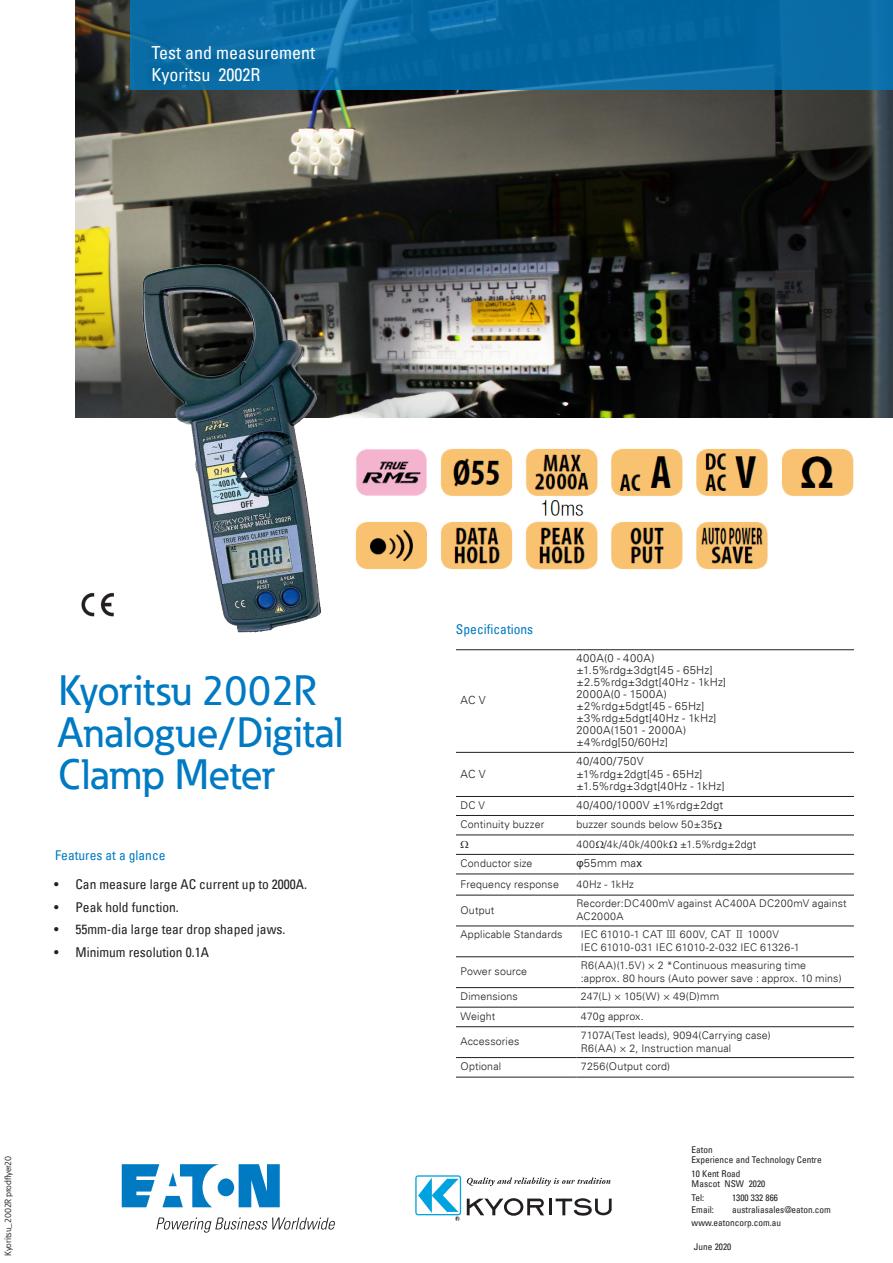
<style>
.page{position:relative;width:893px;height:1263px;background:#fff}
.page>*{position:absolute;margin:0;border:0;box-sizing:border-box;transform-origin:0 0}
.t1{font:500 42px/42px "Eaton";color:#007ac2}
._01_Headline___ADJ_C{font:condensed 18px "Univers Com 57";color:#fff}
._00_Product{font:condensed 18px "Univers Com 57";color:#fff}
.t2{font:condensed 13.5px "Univers Com 57";color:#231f20}
.t3{font:condensed 13.5px "Univers Com 57";color:#007ac2}
.Table_side_title_sta{font:300 11.25px "Univers LT";letter-spacing:.02em;color:#231f20}
.Table_side_title_sta-2{font:300 11.25px "Univers LT";letter-spacing:.045em;color:#231f20}
.Table_side_title_sta-3{font:300 11.25px "Univers LT";letter-spacing:.04em;color:#231f20}
.Table_side_title_sta-4{font:300 10.65px/12.8px "Univers LT";letter-spacing:.015em;color:#231f20}
.t4{font:condensed 9.3px/10.5px "Univers Com 57";color:#231f20}
.t5{font:9px "Eaton";letter-spacing:-.015em;color:#231f20}
.s1{font-family:"Arial";font-weight:400}
.s2{font-family:"Adobe Myungjo Std";font-weight:500}
</style>
<div class="page">
<svg style="left:415px;top:1175px;width:46px;height:40px"></svg>
<svg style="left:417px;top:1177px;width:43px;height:44px"></svg>
<svg style="left:467px;top:1177px;width:144px;height:9px"></svg>
<svg style="left:467px;top:1198px;width:145px;height:18px"></svg>
<svg style="left:122px;top:1164px;width:158px;height:43px"></svg>
<svg style="left:156px;top:1217px;width:178px;height:15px"></svg>
<img style="left:75px;top:0;width:818px;height:418px">
<hr style="left:456px;top:649px;width:116px;height:1px;background:#231f20">
<hr style="left:576px;top:649px;width:278px;height:1px;background:#231f20">
<hr style="left:456px;top:752px;width:116px;height:1px;background:#231f20">
<hr style="left:576px;top:752px;width:278px;height:1px;background:#231f20">
<hr style="left:456px;top:796px;width:116px;height:1px;background:#231f20">
<hr style="left:576px;top:796px;width:278px;height:1px;background:#231f20">
<hr style="left:456px;top:815px;width:116px;height:1px;background:#231f20">
<hr style="left:576px;top:815px;width:278px;height:1px;background:#231f20">
<hr style="left:456px;top:835px;width:116px;height:1px;background:#231f20">
<hr style="left:576px;top:835px;width:278px;height:1px;background:#231f20">
<hr style="left:456px;top:854px;width:116px;height:1px;background:#231f20">
<hr style="left:576px;top:854px;width:278px;height:1px;background:#231f20">
<hr style="left:456px;top:874px;width:116px;height:1px;background:#231f20">
<hr style="left:576px;top:874px;width:278px;height:1px;background:#231f20">
<hr style="left:456px;top:895px;width:116px;height:1px;background:#231f20">
<hr style="left:576px;top:895px;width:278px;height:1px;background:#231f20">
<hr style="left:456px;top:926px;width:116px;height:1px;background:#231f20">
<hr style="left:576px;top:926px;width:278px;height:1px;background:#231f20">
<hr style="left:456px;top:956px;width:116px;height:1px;background:#231f20">
<hr style="left:576px;top:956px;width:278px;height:1px;background:#231f20">
<hr style="left:456px;top:987px;width:116px;height:1px;background:#231f20">
<hr style="left:576px;top:987px;width:278px;height:1px;background:#231f20">
<hr style="left:456px;top:1007px;width:116px;height:1px;background:#231f20">
<hr style="left:576px;top:1007px;width:278px;height:1px;background:#231f20">
<hr style="left:456px;top:1026px;width:116px;height:1px;background:#231f20">
<hr style="left:576px;top:1026px;width:278px;height:1px;background:#231f20">
<hr style="left:456px;top:1057px;width:116px;height:1px;background:#231f20">
<hr style="left:576px;top:1057px;width:278px;height:1px;background:#231f20">
<hr style="left:456px;top:1077px;width:116px;height:1px;background:#231f20">
<hr style="left:576px;top:1077px;width:278px;height:1px;background:#231f20">
<img style="left:81px;top:592px;width:33px;height:25px">
<img style="left:142px;top:265px;width:179px;height:367px">
<img style="left:356px;top:448px;width:498px;height:122px">
<svg style="left:131px;top:0;width:762px;height:90px;background:#0769a2"></svg>
<p class="_01_Headline___ADJ_C" style="left:152px;top:42px;width:165px">Test and measurement</p>
<p class="_00_Product" style="left:152px;top:63px;width:110px">Kyoritsu 2002R</p>
<p class="t1" style="left:58px;top:668px;width:286px">Kyoritsu 2002R<br>Analogue/Digital<br>Clamp Meter</p>
<p class="t3" style="left:55px;top:847px;width:112px">Features at a glance</p>
<p class="t2" style="left:54px;top:876px;width:254px">• Can measure large AC current up to 2000A.</p>
<p class="t2" style="left:54px;top:898px;width:126px">• Peak hold function.</p>
<p class="t2" style="left:54px;top:921px;width:233px">• 55mm-dia large tear drop shaped jaws.</p>
<p class="t2" style="left:54px;top:943px;width:156px">• Minimum resolution 0.1A</p>
<p class="t5" style="left:2px;top:1256px;width:101px;rotate:-90deg">Kyoritsu_2002R prodflyer20</p>
<p class="t3" style="left:456px;top:620px;width:79px">Specifications</p>
<p class="Table_side_title_sta" style="left:460px;top:693px;width:27px">AC V</p>
<p class="Table_side_title_sta" style="left:460px;top:767px;width:27px">AC V</p>
<p class="Table_side_title_sta-2" style="left:576px;top:651px;width:80px">400A(0 - 400A)</p>
<p class="Table_side_title_sta" style="left:576px;top:663px;width:138px">±1.5%rdg±3dgt[45 - 65Hz]</p>
<p class="Table_side_title_sta" style="left:576px;top:675px;width:151px">±2.5%rdg±3dgt[40Hz - 1kHz]</p>
<p class="Table_side_title_sta" style="left:576px;top:687px;width:92px">2000A(0 - 1500A)</p>
<p class="Table_side_title_sta" style="left:576px;top:699px;width:129px">±2%rdg±5dgt[45 - 65Hz]</p>
<p class="Table_side_title_sta" style="left:576px;top:711px;width:142px">±3%rdg±5dgt[40Hz - 1kHz]</p>
<p class="Table_side_title_sta" style="left:576px;top:723px;width:111px">2000A(1501 - 2000A)</p>
<p class="Table_side_title_sta" style="left:576px;top:735px;width:93px">±4%rdg[50/60Hz]</p>
<p class="Table_side_title_sta-3" style="left:576px;top:754px;width:69px">40/400/750V</p>
<p class="Table_side_title_sta" style="left:576px;top:767px;width:127px">±1%rdg±2dgt[45 - 65Hz]</p>
<p class="Table_side_title_sta" style="left:576px;top:780px;width:150px">±1.5%rdg±3dgt[40Hz - 1kHz]</p>
<p class="Table_side_title_sta-4" style="left:460px;top:799px;width:26px">DC V</p>
<p class="Table_side_title_sta" style="left:576px;top:798px;width:148px">40/400/1000V ±1%rdg±2dgt</p>
<p class="Table_side_title_sta-4" style="left:460px;top:818px;width:85px">Continuity buzzer</p>
<p class="Table_side_title_sta-4" style="left:576px;top:818px;width:138px">buzzer sounds below 50±35</p>
<p class="Table_side_title_sta-4" style="left:576px;top:838px;width:182px">400 /4k/40k/400k ±1.5%rdg±2dgt</p>
<p class="Table_side_title_sta-4" style="left:460px;top:857px;width:73px">Conductor size</p>
<p class="Table_side_title_sta" style="left:576px;top:857px;width:67px"><span class="s1">φ</span>55mm ma<span class="s1">x</span></p>
<p class="Table_side_title_sta-4" style="left:460px;top:877px;width:100px">Frequency response</p>
<p class="Table_side_title_sta-4" style="left:576px;top:877px;width:59px">40Hz - 1kHz</p>
<p class="Table_side_title_sta-4" style="left:460px;top:903px;width:35px">Output</p>
<p class="Table_side_title_sta-4" style="left:576px;top:897px;width:272px">Recorder:DC400mV against AC400A DC200mV against<br>AC2000A</p>
<p class="Table_side_title_sta-4" style="left:460px;top:928px;width:103px">Applicable Standards</p>
<p class="Table_side_title_sta-4" style="left:581px;top:928px;width:199px">IEC 61010-1 CAT <span class="s2">Ⅲ</span> 600V, CAT <span class="s2">Ⅱ</span> 1000V</p>
<p class="Table_side_title_sta-4" style="left:581px;top:941px;width:220px">IEC 61010-031 IEC 61010-2-032 IEC 61326-1</p>
<p class="Table_side_title_sta-4" style="left:460px;top:965px;width:68px">Power source</p>
<p class="Table_side_title_sta-4" style="left:581px;top:959px;width:262px">R6(AA)(1.5V) × 2 *Continuous measuring time :approx. 80 hours (Auto power save : approx. 10 mins)</p>
<p class="Table_side_title_sta-4" style="left:460px;top:990px;width:59px">Dimensions</p>
<p class="Table_side_title_sta-4" style="left:581px;top:990px;width:140px">247(L) × 105(W) × 49(D)mm</p>
<p class="Table_side_title_sta-4" style="left:460px;top:1010px;width:36px">Weight</p>
<p class="Table_side_title_sta-4" style="left:581px;top:1010px;width:64px">470g approx.</p>
<p class="Table_side_title_sta-4" style="left:460px;top:1035px;width:61px">Accessories</p>
<p class="Table_side_title_sta-4" style="left:581px;top:1029px;width:191px">7107A(Test leads), 9094(Carrying case)</p>
<p class="Table_side_title_sta-4" style="left:581px;top:1041px;width:152px">R6(AA) × 2, Instruction manual</p>
<p class="Table_side_title_sta-4" style="left:460px;top:1060px;width:42px">Optional</p>
<p class="Table_side_title_sta-4" style="left:581px;top:1060px;width:91px">7256(Output cord)</p>
<p class="t4" style="left:692px;top:1144px;width:132px">Eaton<br>Experience and Technology Centre</p>
<p class="t4" style="left:692px;top:1168px;width:75px">10 Kent Road<br>Mascot NSW 2020</p>
<p class="t4" style="left:692px;top:1192px;width:14px">Tel:</p>
<p class="t4" style="left:732px;top:1192px;width:47px">1300 332 866</p>
<p class="t4" style="left:692px;top:1204px;width:24px">Email:</p>
<p class="t4" style="left:692px;top:1202px;width:141px;line-height:13.6px;text-indent:41px">australiasales@eaton.com www.eatoncorp.com.au</p>
<p class="t4" style="left:694px;top:1241px;width:39px">June 2020</p>
</div>
